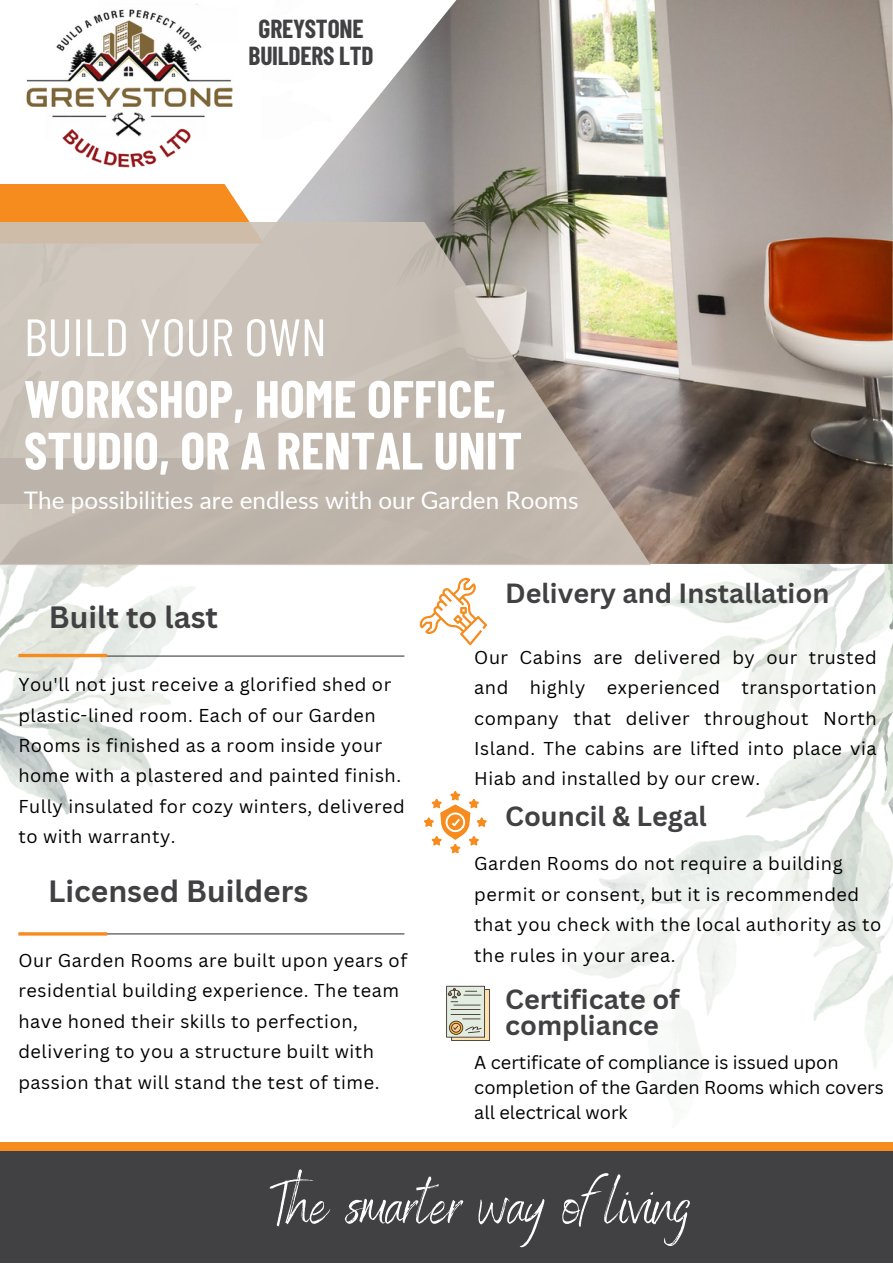
<style>
.page{position:relative;width:893px;height:1264px;background:#fff}
.page>*{position:absolute;margin:0;border:0;box-sizing:border-box;transform-origin:0 0}
.t1{font:61.2px "Benedict";color:#fff}
.t2{font:700 52.5px "Barlow Condensed";color:#fff}
.t3{font:52.5px "Barlow Condensed";color:#fff}
.t4{font:700 30px "Canva Sans";color:#414042}
.t5{font:700 27px/25.8px "Canva Sans";color:#414042}
.t6{font:700 25.5px/27px "Barlow Condensed";letter-spacing:-.01em;color:#414042;text-align:center}
.t7{font:24.15px "Lato";color:#fff}
.t8{font:18.15px/30.3px "Canva Sans";letter-spacing:.03em;color:#000}
.t9{font:18.15px/24.8px "Canva Sans";color:#000}
</style>
<div class="page">
<img style="left:0;top:564px;width:892px;height:525px">
<img style="left:277px;top:0;width:615px;height:564px">
<svg style="left:0;top:222px;width:650px;height:343px;background:#c2baaf"></svg>
<div style="left:0;top:1150px;width:892px;height:112px;background:#414042"></div>
<div style="left:0;top:1142px;width:892px;height:8px;background:#f68b1e"></div>
<hr style="left:47px;top:655px;width:357px;height:1px;background:#414042">
<hr style="left:47px;top:933px;width:357px;height:1px;background:#414042">
<hr style="left:18px;top:654px;width:89px;height:3px;background:#f68b1e">
<hr style="left:18px;top:932px;width:89px;height:3px;background:#f68b1e">
<img style="left:26px;top:4px;width:207px;height:150px">
<svg style="left:424px;top:790px;width:62px;height:63px"></svg>
<svg style="left:419px;top:577px;width:68px;height:68px"></svg>
<svg style="left:446px;top:985px;width:44px;height:55px;background:#c5c4b3"></svg>
<div style="left:284px;top:96px;width:55px;height:49px;background:#fff"></div>
<div style="left:313px;top:98px;width:29px;height:33px;background:#fff"></div>
<div style="left:306px;top:94px;width:41px;height:33px;background:#fff"></div>
<div style="left:309px;top:37px;width:39px;height:84px;background:#fff"></div>
<div style="left:341px;top:24px;width:39px;height:41px;background:#fff"></div>
<div style="left:302px;top:15px;width:27px;height:27px;background:#fff"></div>
<div style="left:321px;top:20px;width:26px;height:27px;background:#fff"></div>
<div style="left:250px;top:60px;width:37px;height:40px;background:#fff"></div>
<div style="left:271px;top:37px;width:27px;height:27px;background:#fff"></div>
<div style="left:251px;top:0;width:57px;height:39px;background:#fff"></div>
<div style="left:200px;top:6px;width:26px;height:27px;background:#fff"></div>
<div style="left:227px;top:2px;width:32px;height:34px;background:#fff"></div>
<div style="left:310px;top:3px;width:28px;height:32px;background:#fff"></div>
<div style="left:341px;top:4px;width:6px;height:27px;background:#fff"></div>
<div style="left:348px;top:3px;width:8px;height:28px;background:#fff"></div>
<div style="left:358px;top:4px;width:15px;height:28px;background:#fff"></div>
<div style="left:362px;top:9px;width:20px;height:19px;background:#fff"></div>
<div style="left:354px;top:22px;width:28px;height:15px;background:#fff"></div>
<div style="left:342px;top:59px;width:27px;height:12px;background:#fff"></div>
<div style="left:339px;top:66px;width:27px;height:13px;background:#fff"></div>
<div style="left:336px;top:71px;width:27px;height:17px;background:#fff"></div>
<div style="left:328px;top:86px;width:29px;height:16px;background:#fff"></div>
<div style="left:327px;top:96px;width:26px;height:13px;background:#fff"></div>
<div style="left:324px;top:100px;width:27px;height:15px;background:#fff"></div>
<div style="left:302px;top:124px;width:25px;height:22px;background:#fff"></div>
<div style="left:295px;top:136px;width:27px;height:15px;background:#fff"></div>
<div style="left:292px;top:140px;width:24px;height:20px;background:#fff"></div>
<div style="left:287px;top:146px;width:25px;height:20px;background:#fff"></div>
<div style="left:282px;top:154px;width:24px;height:19px;background:#fff"></div>
<div style="left:272px;top:163px;width:24px;height:23px;background:#fff"></div>
<div style="left:261px;top:176px;width:27px;height:18px;background:#fff"></div>
<div style="left:260px;top:181px;width:23px;height:19px;background:#fff"></div>
<div style="left:255px;top:186px;width:24px;height:20px;background:#fff"></div>
<div style="left:232px;top:144px;width:29px;height:17px;background:#fff"></div>
<div style="left:270px;top:72px;width:33px;height:36px;background:#fff"></div>
<div style="left:217px;top:40px;width:27px;height:9px;background:#fff"></div>
<div style="left:226px;top:25px;width:34px;height:31px;background:#fff"></div>
<div style="left:284px;top:33px;width:43px;height:41px;background:#fff"></div>
<div style="left:302px;top:68px;width:32px;height:32px;background:#fff"></div>
<div style="left:272px;top:94px;width:43px;height:46px;background:#fff"></div>
<div style="left:258px;top:121px;width:31px;height:38px;background:#fff"></div>
<svg style="left:0;top:154px;width:264px;height:89px"></svg>
<div style="left:225px;top:154px;width:26px;height:27px;background:#fff"></div>
<p class="t6" style="left:248px;top:14px;width:126px">GREYSTONE<br>BUILDERS LTD</p>
<p class="t3" style="left:24px;top:303px;width:304px">BUILD YOUR OWN</p>
<p class="t2" style="left:24px;top:365px;width:484px">WORKSHOP, HOME OFFICE,</p>
<p class="t2" style="left:24px;top:417px;width:500px">STUDIO, OR A RENTAL UNIT</p>
<p class="t7" style="left:24px;top:484px;width:556px">The possibilities are endless with our Garden Rooms</p>
<p class="t4" style="left:49px;top:596px;width:171px">Built to last</p>
<p class="t8" style="left:18px;top:669px;width:388px">You'll not just receive a glorified shed or plastic-lined room. Each of our Garden Rooms is finished as a room inside your home with a plastered and painted finish.<br>Fully insulated for cozy winters, delivered to with warranty.</p>
<p class="t4" style="left:48px;top:869px;width:261px">Licensed Builders</p>
<p class="t5" style="left:505px;top:579px;width:325px">Delivery and Installation</p>
<p class="t8" style="left:474px;top:641px;width:404px;text-align:justify">Our Cabins are delivered by our trusted and highly experienced transportation company that deliver throughout North Island. The cabins are lifted into place via Hiab and installed by our crew.</p>
<p class="t5" style="left:505px;top:802px;width:203px">Council &amp; Legal</p>
<p class="t8" style="left:474px;top:848px;width:408px">Garden Rooms do not require a building permit or consent, but it is recommended that you check with the local authority as to</p>
<p class="t8" style="left:18px;top:944px;width:390px">Our Garden Rooms are built upon years of</p>
<p class="t8" style="left:474px;top:939px;width:203px">the rules in your area.</p>
<p class="t8" style="left:18px;top:975px;width:382px">residential building experience. The team have honed their skills to perfection, delivering to you a structure built with passion that will stand the test of time.</p>
<p class="t5" style="left:505px;top:985px;width:176px">Certificate of compliance</p>
<p class="t9" style="left:474px;top:1049px;width:411px">A certificate of compliance is issued upon completion of the Garden Rooms which covers all electrical work</p>
<p class="t1" style="left:270px;top:1165px;width:422px">The smarter way of living</p>
</div>
